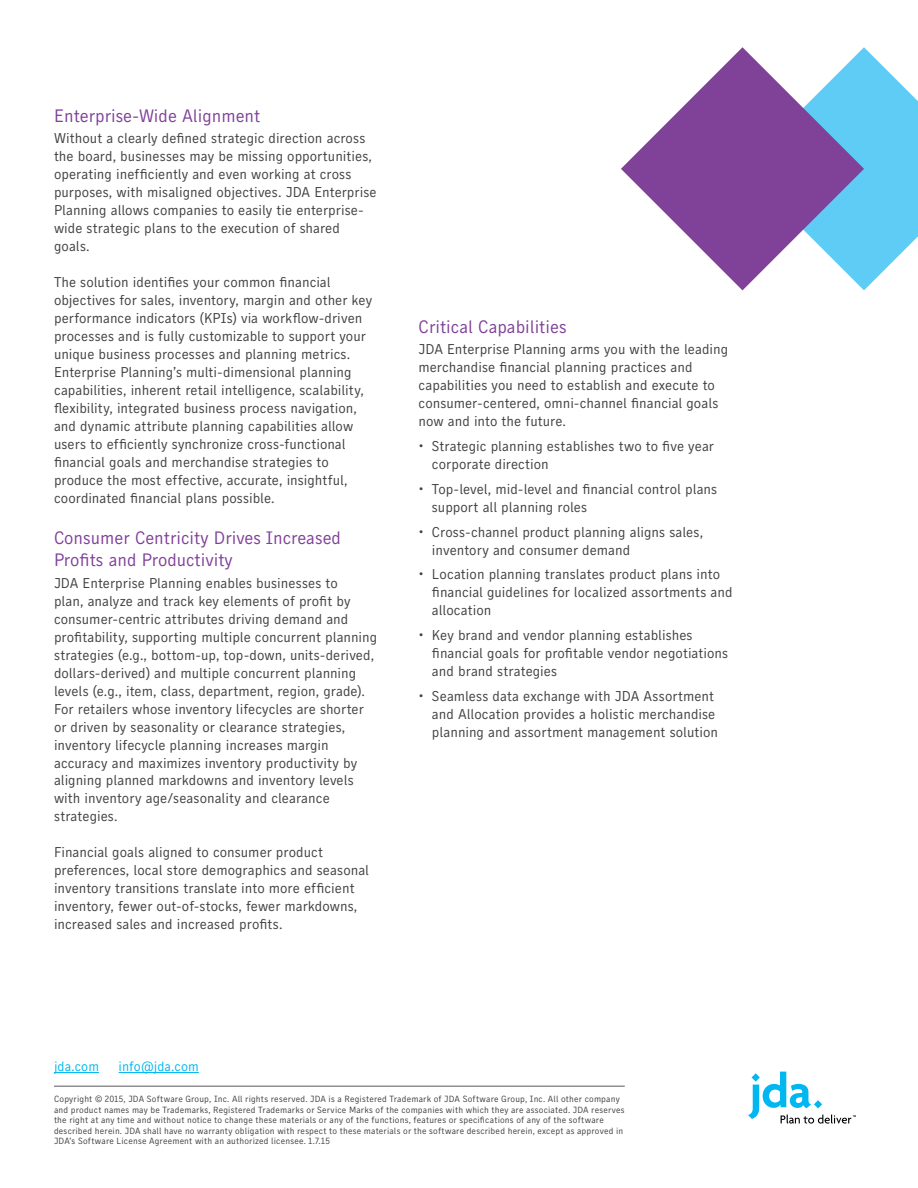
<style>
.page{position:relative;width:918px;height:1188px;background:#fff}
.page>*{position:absolute;margin:0;border:0;box-sizing:border-box;transform-origin:0 0}
.t1{font:18px/22.5px "Skopex Gothic";color:#804199}
.t2{font:14.25px/18px "Skopex Gothic";color:#414042}
.t3{font:13.5px "Skopex Gothic";color:#00b7f1}
.t4{font:9px/10.5px "Skopex Gothic";letter-spacing:.02em;color:#414042}
</style>
<div class="page">
<svg style="left:748px;top:1072px;width:108px;height:52px"></svg>
<hr style="left:54px;top:1086px;width:571px;height:1px;background:#58595b">
<hr style="left:54px;top:1072px;width:45px;height:1px;background:#00b7f1">
<hr style="left:119px;top:1072px;width:80px;height:1px;background:#00b7f1">
<svg style="left:864px;top:47px;width:54px;height:243px"></svg>
<svg style="left:621px;top:47px;width:243px;height:243px"></svg>
<p class="t1" style="left:54px;top:104px;width:208px">Enterprise-Wide Alignment</p>
<p class="t2" style="left:54px;top:129px;width:324px">Without a clearly defined strategic direction across the board, businesses may be missing opportunities, operating inefficiently and even working at cross purposes, with misaligned objectives. JDA Enterprise Planning allows companies to easily tie enterprise&shy;wide strategic plans to the execution of shared goals.</p>
<p class="t2" style="left:54px;top:273px;width:320px">The solution identifies your common financial objectives for sales, inventory, margin and other key performance indicators (KPIs) via workflow-driven processes and is fully customizable to support your unique business processes and planning metrics.<br>Enterprise Planning’s multi-dimensional planning capabilities, inherent retail intelligence, scalability, flexibility, integrated business process navigation, and dynamic attribute planning capabilities allow users to efficiently synchronize cross-functional financial goals and merchandise strategies to produce the most effective, accurate, insightful, coordinated financial plans possible.</p>
<p class="t1" style="left:54px;top:526px;width:289px">Consumer Centricity Drives Increased<br>Profits and Productivity</p>
<p class="t2" style="left:54px;top:573px;width:325px">JDA Enterprise Planning enables businesses to<br>plan, analyze and track key elements of profit by consumer-centric attributes driving demand and profitability, supporting multiple concurrent planning strategies (e.g., bottom-up, top-down, units-derived, dollars-derived) and multiple concurrent planning levels (e.g., item, class, department, region, grade).<br>For retailers whose inventory lifecycles are shorter or driven by seasonality or clearance strategies, inventory lifecycle planning increases margin accuracy and maximizes inventory productivity by aligning planned markdowns and inventory levels with inventory age/seasonality and clearance strategies.</p>
<p class="t2" style="left:54px;top:843px;width:317px">Financial goals aligned to consumer product preferences, local store demographics and seasonal inventory transitions translate into more efficient inventory, fewer out-of-stocks, fewer markdowns, increased sales and increased profits.</p>
<p class="t1" style="left:418px;top:315px;width:150px">Critical Capabilities</p>
<p class="t2" style="left:418px;top:340px;width:311px">JDA Enterprise Planning arms you with the leading merchandise financial planning practices and capabilities you need to establish and execute to consumer-centered, omni-channel financial goals now and into the future.</p>
<p class="t2" style="left:432px;top:437px;width:284px;text-indent:-13px">• Strategic planning establishes two to five year corporate direction</p>
<p class="t2" style="left:432px;top:480px;width:287px;text-indent:-13px">• Top-level, mid-level and financial control plans support all planning roles</p>
<p class="t2" style="left:432px;top:522px;width:273px;text-indent:-13px">• Cross-channel product planning aligns sales, inventory and consumer demand</p>
<p class="t2" style="left:432px;top:565px;width:302px;text-indent:-13px">• Location planning translates product plans into financial guidelines for localized assortments and allocation</p>
<p class="t2" style="left:432px;top:626px;width:298px;text-indent:-13px">• Key brand and vendor planning establishes financial goals for profitable vendor negotiations and brand strategies</p>
<p class="t2" style="left:432px;top:687px;width:288px;text-indent:-13px">• Seamless data exchange with JDA Assortment and Allocation provides a holistic merchandise planning and assortment management solution</p>
<p class="t3" style="left:54px;top:1058px;width:47px">jda.com</p>
<p class="t3" style="left:119px;top:1058px;width:82px">info@jda.com</p>
<p class="t4" style="left:54px;top:1094px;width:572px">Copyright © 2015, JDA Software Group, Inc. All rights reserved. JDA is a Registered Trademark of JDA Software Group, Inc. All other company and product names may be Trademarks, Registered Trademarks or Service Marks of the companies with which they are associated. JDA reserves the right at any time and without notice to change these materials or any of the functions, features or specifications of any of the software described herein. JDA shall have no warranty obligation with respect to these materials or the software described herein, except as approved in JDA’s Software License Agreement with an authorized licensee. 1.7.15</p>
</div>
